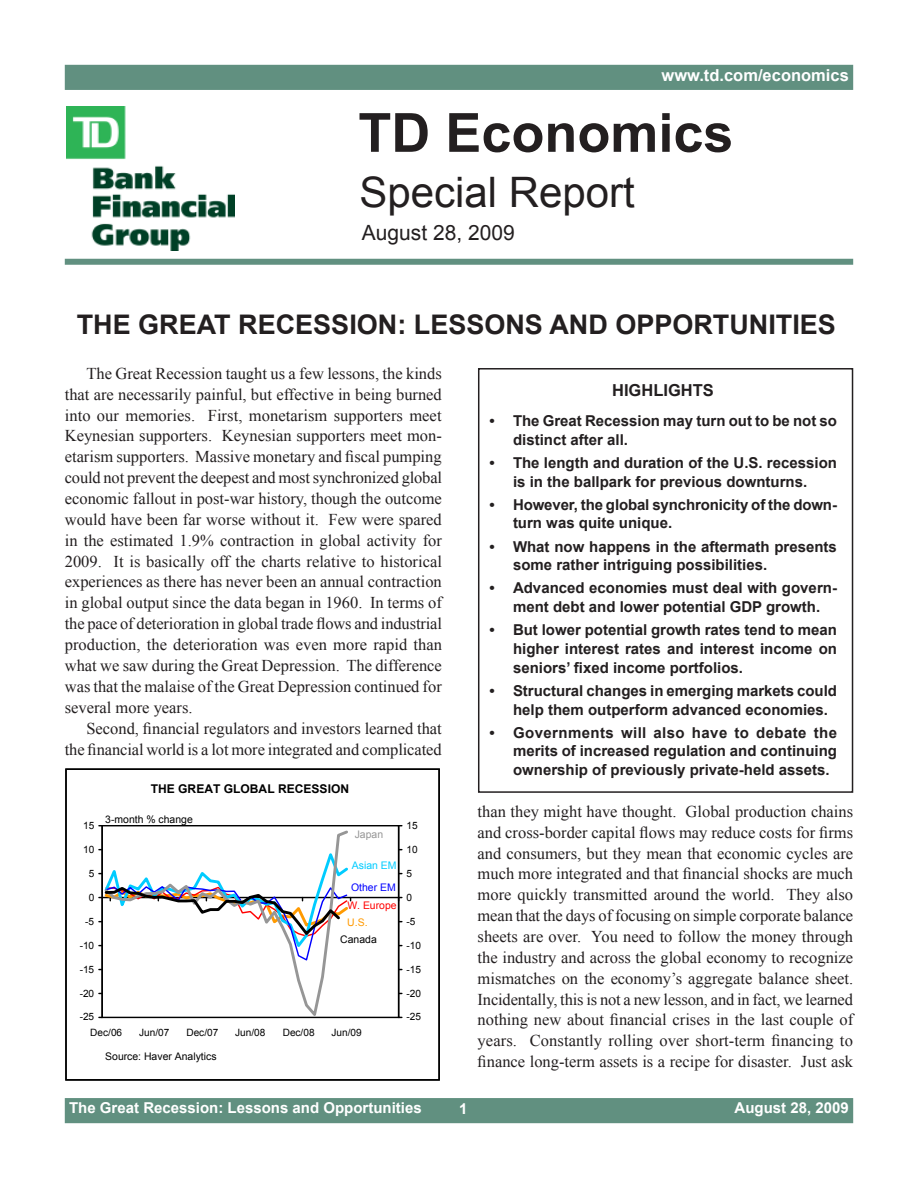
<style>
.page{position:relative;width:918px;height:1188px;background:#fff}
.page>*{position:absolute;margin:0;border:0;box-sizing:border-box;transform-origin:0 0}
.page_1_-_dept{font:700 54px "Arial";color:#231f20}
.page_1_-_publication{font:42px "Arial";color:#231f20}
.page_1_-_heading{font:700 27px "Arial";color:#231f20}
.page_1_-_date{font:21px "Arial";color:#231f20}
.para{font:16.5px/20.9px "Times New Roman";color:#231f20;text-align:justify}
.master_page_-_websit{font:700 16.5px "Arial";color:#fff}
.page_1_-_bullet-titl{font:700 16.5px "Arial";color:#231f20}
.page_1_-_bullets{font:700 15px/18.8px "Arial";color:#231f20}
.master_page_-_left_f{font:700 15px "Arial";color:#fff}
.master_page_-_right{font:700 15px "Arial";color:#fff}
.master_page_-_pageno{font:700 15px "Arial";color:#fff}
.t1{font:700 12px "Arial";color:#000}
.t2{font:10.5px "Arial";color:#000}
.t3{font:10.5px "Arial";color:#f00}
.t4{font:10.5px "Arial";color:#0cf}
.t5{font:10.5px "Arial";color:#00f}
.t6{font:10.5px "Arial";color:#969696}
.t7{font:10.5px "Arial";color:#ff9a00}
.t8{font:10.05px "Arial";color:#000}
</style>
<div class="page">
<div style="left:65px;top:1098px;width:788px;height:25px;background:#619080"></div>
<div style="left:65px;top:65px;width:788px;height:25px;background:#619080"></div>
<div style="left:65px;top:259px;width:788px;height:6px;background:#619080"></div>
<img style="left:67px;top:106px;width:168px;height:144px">
<div style="left:478px;top:368px;width:375px;height:425px;border:2px solid #231f20"></div>
<svg style="left:98px;top:825px;width:299px;height:194px"></svg>
<hr style="left:102px;top:897px;width:297px;height:1px;background:#000">
<svg style="left:397px;top:825px;width:6px;height:194px"></svg>
<svg style="left:102px;top:828px;width:248px;height:191px"></svg>
<hr style="left:101px;top:826px;width:2px;height:191px;background:#000">
<svg style="left:99px;top:846px;width:252px;height:116px"></svg>
<div style="left:65px;top:768px;width:375px;height:313px;border:1px solid #000"></div>
<p class="master_page_-_websit" style="left:662px;top:64px;width:189px">www.td.com/economics</p>
<p class="page_1_-_dept" style="left:358px;top:97px;width:377px">TD Economics</p>
<p class="page_1_-_publication" style="left:359px;top:165px;width:277px">Special Report</p>
<p class="page_1_-_date" style="left:362px;top:219px;width:154px">August 28, 2009</p>
<p class="page_1_-_heading" style="left:77px;top:307px;width:761px">THE GREAT RECESSION: LESSONS AND OPPORTUNITIES</p>
<p class="para" style="left:65px;top:363px;width:379px;text-indent:22px">The Great Recession taught us a few lessons, the kinds that are necessarily painful, but effective in being burned into our memories. First, monetarism supporters meet Keynesian supporters. Keynesian supporters meet mon&shy;etarism supporters. Massive monetary and fiscal pumping could not prevent the deepest and most synchronized global economic fallout in post-war history, though the outcome would have been far worse without it. Few were spared in the estimated 1.9% contraction in global activity for 2009. It is basically off the charts relative to historical experiences as there has never been an annual contraction in global output since the data began in 1960. In terms of the pace of deterioration in global trade flows and industrial production, the deterioration was even more rapid than what we saw during the Great Depression. The difference was that the malaise of the Great Depression continued for several more years.</p>
<p class="para" style="left:65px;top:718px;width:379px;text-align:right">Second, financial regulators and investors learned that the financial world is a lot more integrated and complicated</p>
<p class="t8" style="left:83px;top:819px;width:13px">15</p>
<p class="t8" style="left:83px;top:843px;width:13px">10</p>
<p class="t8" style="left:89px;top:867px;width:7px">5</p>
<p class="t8" style="left:89px;top:890px;width:7px">0</p>
<p class="t8" style="left:85px;top:915px;width:10px">-5</p>
<p class="t8" style="left:80px;top:939px;width:16px">-10</p>
<p class="t8" style="left:80px;top:962px;width:16px">-15</p>
<p class="t8" style="left:80px;top:986px;width:16px">-20</p>
<p class="t8" style="left:80px;top:1010px;width:16px">-25</p>
<p class="t1" style="left:151px;top:781px;width:200px">THE GREAT GLOBAL RECESSION</p>
<p class="t2" style="left:105px;top:812px;width:89px">3-month % change</p>
<p class="t6" style="left:355px;top:827px;width:30px">Japan</p>
<p class="t4" style="left:352px;top:859px;width:46px">Asian EM</p>
<p class="t3" style="left:347px;top:899px;width:51px">W. Europe</p>
<p class="t5" style="left:351px;top:880px;width:46px">Other EM</p>
<p class="t7" style="left:347px;top:915px;width:22px">U.S.</p>
<p class="t2" style="left:340px;top:933px;width:38px">Canada</p>
<p class="t8" style="left:90px;top:1026px;width:33px">Dec/06</p>
<p class="t8" style="left:139px;top:1026px;width:32px">Jun/07</p>
<p class="t8" style="left:186px;top:1026px;width:33px">Dec/07</p>
<p class="t8" style="left:235px;top:1026px;width:32px">Jun/08</p>
<p class="t8" style="left:283px;top:1026px;width:33px">Dec/08</p>
<p class="t8" style="left:332px;top:1026px;width:32px">Jun/09</p>
<p class="t2" style="left:105px;top:1050px;width:113px">Source: Haver Analytics</p>
<p class="t8" style="left:407px;top:819px;width:13px">15</p>
<p class="t8" style="left:407px;top:843px;width:13px">10</p>
<p class="t8" style="left:407px;top:867px;width:7px">5</p>
<p class="t8" style="left:407px;top:890px;width:7px">0</p>
<p class="t8" style="left:407px;top:915px;width:10px">-5</p>
<p class="t8" style="left:407px;top:939px;width:16px">-10</p>
<p class="t8" style="left:407px;top:962px;width:16px">-15</p>
<p class="t8" style="left:407px;top:986px;width:16px">-20</p>
<p class="t8" style="left:407px;top:1010px;width:16px">-25</p>
<p class="page_1_-_bullet-titl" style="left:612px;top:379px;width:103px">HIGHLIGHTS</p>
<p class="page_1_-_bullets" style="left:513px;top:412px;width:325px;text-indent:-24px">• The Great Recession may turn out to be not so distinct after all.</p>
<p class="page_1_-_bullets" style="left:489px;top:454px;width:349px;text-align:center">• The length and duration of the U.S. recession is in the ballpark for previous downturns.</p>
<p class="page_1_-_bullets" style="left:513px;top:496px;width:325px;text-indent:-24px">• However, the global synchronicity of the down&shy;turn was quite unique.</p>
<p class="page_1_-_bullets" style="left:513px;top:537px;width:325px;text-indent:-24px">• What now happens in the aftermath presents some rather intriguing possibilities.</p>
<p class="page_1_-_bullets" style="left:489px;top:579px;width:349px;text-align:center">• Advanced economies must deal with govern&shy;ment debt and lower potential GDP growth.</p>
<p class="page_1_-_bullets" style="left:513px;top:621px;width:326px;text-align:justify;text-indent:-24px">• But lower potential growth rates tend to mean higher interest rates and interest income on seniors’ fixed income portfolios.</p>
<p class="page_1_-_bullets" style="left:513px;top:682px;width:326px;text-indent:-24px">• Structural changes in emerging markets could help them outperform advanced economies.</p>
<p class="page_1_-_bullets" style="left:513px;top:724px;width:326px;text-align:justify;text-indent:-24px">• Governments will also have to debate the merits of increased regulation and continuing ownership of previously private-held assets.</p>
<p class="para" style="left:478px;top:801px;width:377px">than they might have thought. Global production chains and cross-border capital flows may reduce costs for firms and consumers, but they mean that economic cycles are much more integrated and that financial shocks are much more quickly transmitted around the world. They also mean that the days of focusing on simple corporate balance sheets are over. You need to follow the money through the industry and across the global economy to recognize mismatches on the economy’s aggregate balance sheet.<br>Incidentally, this is not a new lesson, and in fact, we learned nothing new about financial crises in the last couple of years. Constantly rolling over short-term financing to finance long-term assets is a recipe for disaster. Just ask</p>
<p class="master_page_-_left_f" style="left:69px;top:1098px;width:354px">The Great Recession: Lessons and Opportunities</p>
<p class="master_page_-_pageno" style="left:459px;top:1099px;width:10px">1</p>
<p class="master_page_-_right" style="left:735px;top:1098px;width:116px">August 28, 2009</p>
</div>
